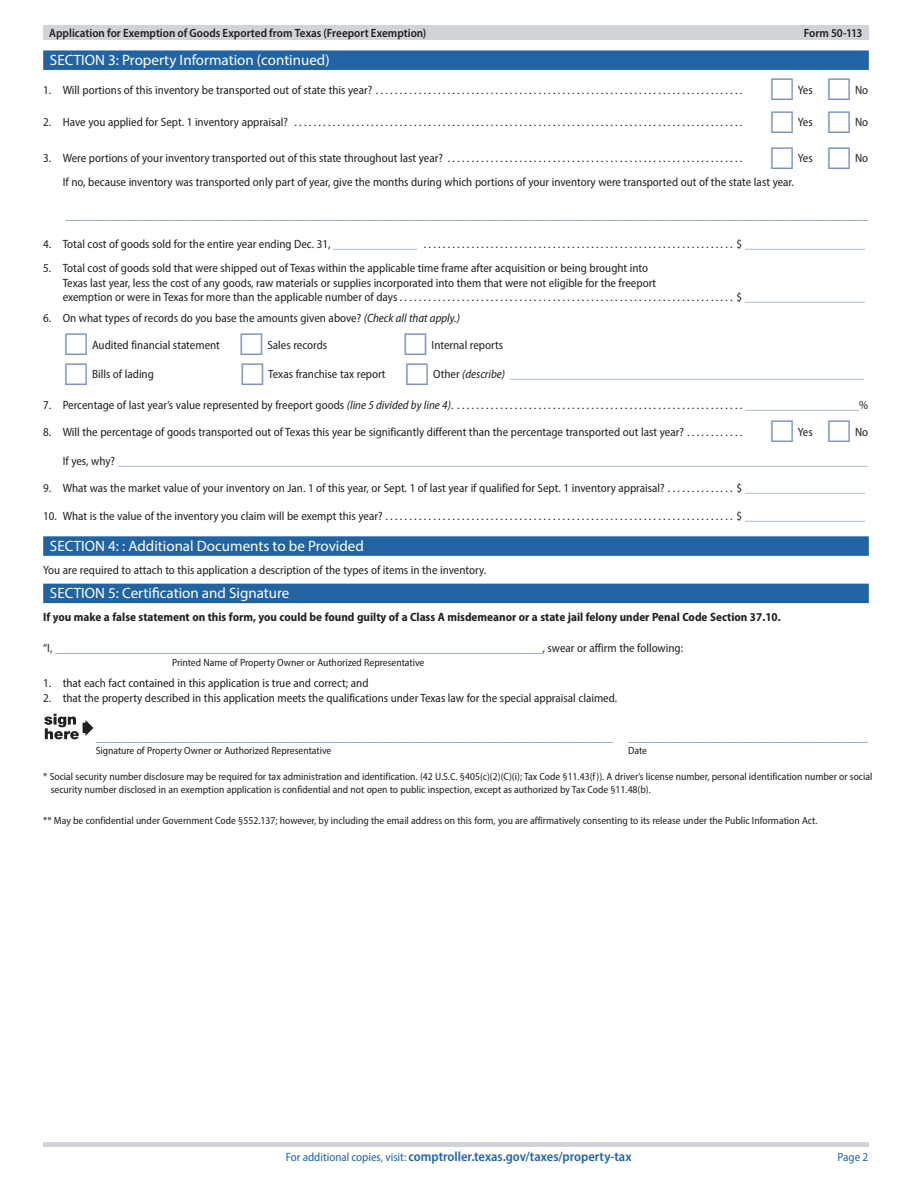
<style>
.page{position:relative;width:918px;height:1188px;background:#fff}
.page>*{position:absolute;margin:0;border:0;box-sizing:border-box;transform-origin:0 0}
.t1{font:semi-condensed 15px "Myriad Pro";color:#7a91bf}
.t2{font:15px "Myriad Pro";color:#fff}
.t3{font:600 semi-condensed 13.5px "Myriad Pro";color:#2164a1}
.t4{font:semi-condensed 12px/14.4px "Myriad Pro";color:#231f20}
.t5{font:semi-condensed 12px "Myriad Pro";color:#7a91bf}
.t6{font:700 semi-condensed 12px "Myriad Pro";color:#231f20}
.t7{font:600 semi-condensed 12px "Myriad Pro";color:#231f20}
.t8{font:italic semi-condensed 12px "Myriad Pro";color:#7a91bf}
.t9{font:semi-condensed 12px "Myriad Pro";color:#2164a1}
.t10{font:semi-condensed 10.5px/12.6px "Myriad Pro";color:#231f20}
.s1{color:#7a91bf}
.s2{color:#231f20}
.s3{font-style:italic}
.s4{font-style:normal;color:#231f20}
.s5{font-size:12px;color:#231f20}
.s6{font-weight:400;font-size:12px}
</style>
<div class="page">
<div style="left:43px;top:26px;width:826px;height:14px;background:#d0d4d8"></div>
<hr style="left:43px;top:1142px;width:826px;height:4px;background:#d0d4d8">
<div style="left:43px;top:50px;width:826px;height:20px;background:#2164a1"></div>
<div style="left:43px;top:536px;width:826px;height:20px;background:#2164a1"></div>
<div style="left:43px;top:584px;width:826px;height:19px;background:#2164a1"></div>
<hr style="left:83px;top:723px;width:4px;height:10px;background:#231f20">
<svg style="left:85px;top:720px;width:8px;height:16px"></svg>
<svg style="left:44px;top:714px;width:35px;height:25px"></svg>
<p class="t7" style="left:49px;top:25px;width:379px">Application for Exemption of Goods Exported from Texas (Freeport Exemption)</p>
<p class="t7" style="left:804px;top:25px;width:60px">Form 50-113</p>
<h2 class="t2" style="left:50px;top:51px;width:281px">SECTION 3: Property Information (continued)</h2>
<p class="t4" style="left:43px;top:82px;width:337px">1. Will portions of this inventory be transported out of state this year? ............................................................................</p>
<p class="t4" style="left:798px;top:82px;width:16px">Yes</p>
<p class="t4" style="left:855px;top:82px;width:15px">No</p>
<p class="t4" style="left:43px;top:115px;width:251px">2. Have you applied for Sept. 1 inventory appraisal? ..............................................................................................</p>
<p class="t4" style="left:798px;top:115px;width:16px">Yes</p>
<p class="t4" style="left:855px;top:115px;width:15px">No</p>
<p class="t4" style="left:43px;top:151px;width:701px">3. Were portions of your inventory transported out of this state throughout last year? . . . . . . . . . . . . . . . . . . . . . . . . . . . . . . . . . . . . . . . . . . . . . . . . . . . . . . . . . . . . . .</p>
<p class="t4" style="left:798px;top:151px;width:16px">Yes</p>
<p class="t4" style="left:855px;top:151px;width:15px">No</p>
<p class="t4" style="left:63px;top:174px;width:733px">If no, because inventory was transported only part of year, give the months during which portions of your inventory were transported out of the state last year.</p>
<p class="t1" style="left:66px;top:204px;width:804px">___________________________________________________________________________________________________________</p>
<p class="t4" style="left:43px;top:237px;width:380px">4. Total cost of goods sold for the entire year ending Dec. 31, <span class="s1">______________</span> .................................................................</p>
<p class="t5" style="left:737px;top:237px;width:130px"><span class="s2">$</span> ____________________</p>
<p class="t4" style="left:63px;top:261px;width:595px;text-indent:-20px">5. Total cost of goods sold that were shipped out of Texas within the applicable time frame after acquisition or being brought into<br>Texas last year, less the cost of any goods, raw materials or supplies incorporated into them that were not eligible for the freeport exemption or were in Texas for more than the applicable number of days .....................................................................</p>
<p class="t5" style="left:737px;top:290px;width:130px"><span class="s2">$</span> ____________________</p>
<p class="t4" style="left:43px;top:311px;width:418px">6. On what types of records do you base the amounts given above? <span class="s3">(Check all that apply.)</span></p>
<p class="t4" style="left:92px;top:337px;width:129px">Audited financial statement</p>
<p class="t4" style="left:267px;top:337px;width:61px">Sales records</p>
<p class="t4" style="left:432px;top:337px;width:73px">Internal reports</p>
<p class="t4" style="left:92px;top:367px;width:63px">Bills of lading</p>
<p class="t4" style="left:268px;top:367px;width:119px">Texas franchise tax report</p>
<p class="t8" style="left:433px;top:367px;width:434px"><span class="s4">Other</span> <span class="s2">(describe)</span> ___________________________________________________________</p>
<p class="t4" style="left:43px;top:397px;width:414px">7. Percentage of last year’s value represented by freeport goods <span class="s3">(line 5 divided by line 4)</span>. ............................................................</p>
<p class="t5" style="left:745px;top:397px;width:124px">___________________<span class="s2">%</span></p>
<p class="t4" style="left:43px;top:424px;width:648px">8. Will the percentage of goods transported out of Texas this year be significantly different than the percentage transported out last year? ...........</p>
<p class="t4" style="left:798px;top:424px;width:16px">Yes</p>
<p class="t4" style="left:855px;top:424px;width:15px">No</p>
<p class="t5" style="left:63px;top:454px;width:807px"><span class="s2">If yes, why?</span> _____________________________________________________________________________________________________________________________</p>
<p class="t4" style="left:43px;top:481px;width:629px">9. What was the market value of your inventory on Jan. 1 of this year, or Sept. 1 of last year if qualified for Sept. 1 inventory appraisal? .............</p>
<p class="t5" style="left:737px;top:481px;width:130px"><span class="s2">$</span> ____________________</p>
<p class="t4" style="left:43px;top:508px;width:346px">10. What is the value of the inventory you claim will be exempt this year? .........................................................................</p>
<p class="t5" style="left:736px;top:508px;width:130px"><span class="s2">$</span> ____________________</p>
<h2 class="t2" style="left:50px;top:537px;width:315px">SECTION 4: : Additional Documents to be Provided</h2>
<p class="t4" style="left:43px;top:562px;width:445px">You are required to attach to this application a description of the types of items in the inventory.</p>
<h2 class="t2" style="left:50px;top:584px;width:241px">SECTION 5: Certification and Signature</h2>
<p class="t6" style="left:43px;top:609px;width:739px">If you make a false statement on this form, you could be found guilty of a Class A misdemeanor or a state jail felony under Penal Code Section 37.10.</p>
<p class="t1" style="left:43px;top:638px;width:501px"><span class="s5">“I,</span> _________________________________________________________________</p>
<p class="t4" style="left:543px;top:641px;width:142px">, swear or affirm the following:</p>
<p class="t10" style="left:172px;top:656px;width:254px">Printed Name of Property Owner or Authorized Representative</p>
<p class="t4" style="left:43px;top:676px;width:327px">1. that each fact contained in this application is true and correct; and</p>
<p class="t4" style="left:43px;top:690px;width:576px">2. that the property described in this application meets the qualifications under Texas law for the special appraisal claimed.</p>
<p class="t1" style="left:96px;top:726px;width:774px">_____________________________________________________________________ ________________________________</p>
<p class="t10" style="left:96px;top:744px;width:237px">Signature of Property Owner or Authorized Representative</p>
<p class="t10" style="left:628px;top:744px;width:20px">Date</p>
<p class="t10" style="left:51px;top:771px;width:823px;text-indent:-7px">* Social security number disclosure may be required for tax administration and identification. (42 U.S.C. §405(c)(2)(C)(i); Tax Code §11.43(f)). A driver’s license number, personal identification number or social security number disclosed in an exemption application is confidential and not open to public inspection, except as authorized by Tax Code §11.48(b).</p>
<p class="t10" style="left:43px;top:814px;width:776px">** May be confidential under Government Code §552.137; however, by including the email address on this form, you are affirmatively consenting to its release under the Public Information Act.</p>
<p class="t3" style="left:286px;top:1148px;width:347px"><span class="s6">For additional copies, visit:</span> comptroller.texas.gov/taxes/property-tax</p>
<p class="t9" style="left:837px;top:1149px;width:32px">Page 2</p>
</div>
